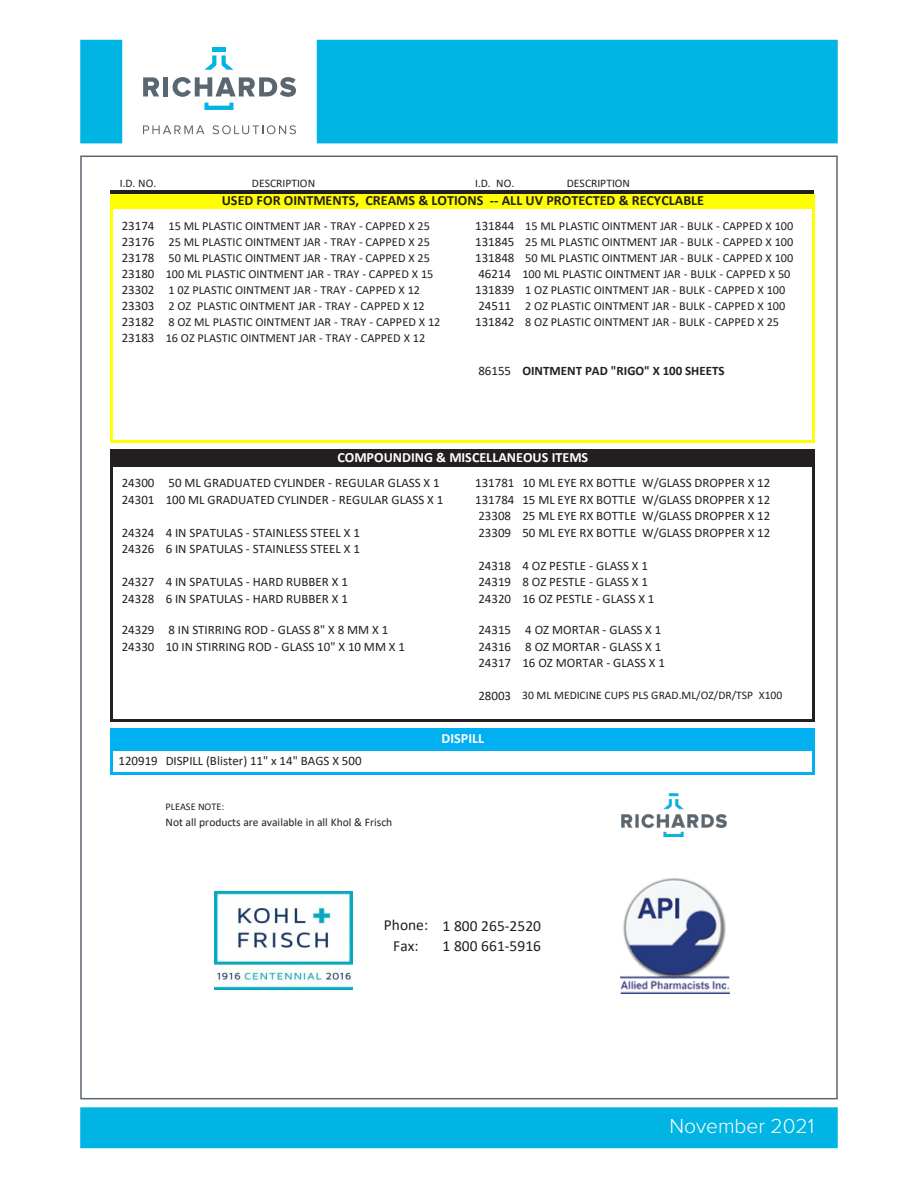
<style>
.page{position:relative;width:918px;height:1188px;background:#fff}
.page>*{position:absolute;margin:0;border:0;box-sizing:border-box;transform-origin:0 0}
.t1{font:300 21px "Proxima Nova";color:#fff}
.t2{font:15.45px/20px "Calibri";letter-spacing:.005em;color:#231f20}
.t3{font:700 14.1px "Calibri";color:#231f20}
.t4{font:700 14.1px "Calibri";color:#fff}
.t5{font:12.9px/16.5px "Calibri";color:#231f20}
.t6{font:700 12.9px "Calibri";color:#231f20}
.t7{font:12.3px "Calibri";color:#231f20}
.t8{font:11.55px "Calibri";color:#231f20}
.t9{font:10.2px "Calibri";color:#231f20}
.s1{font-size:12.9px}
.s2{font-weight:400}
</style>
<div class="page">
<div style="left:317px;top:40px;width:521px;height:103px;background:#00b4e3"></div>
<div style="left:80px;top:1107px;width:758px;height:41px;background:#00b4e3;border:2px solid #00b4e3"></div>
<hr style="left:212px;top:47px;width:14px;height:4px;background:#00b4e3">
<svg style="left:222px;top:55px;width:11px;height:15px"></svg>
<svg style="left:204px;top:55px;width:12px;height:15px"></svg>
<svg style="left:204px;top:103px;width:29px;height:7px"></svg>
<svg style="left:143px;top:77px;width:16px;height:19px"></svg>
<hr style="left:164px;top:77px;width:4px;height:19px;background:#5a6670">
<svg style="left:173px;top:77px;width:123px;height:20px"></svg>
<svg style="left:143px;top:125px;width:61px;height:9px"></svg>
<svg style="left:213px;top:125px;width:83px;height:9px"></svg>
<div style="left:80px;top:40px;width:42px;height:103px;background:#00b4e3;border:2px solid #00b4e3"></div>
<div style="left:112px;top:192px;width:701px;height:18px;background:#ff0"></div>
<div style="left:112px;top:209px;width:701px;height:9px;background:#fff"></div>
<div style="left:112px;top:450px;width:701px;height:16px;background:#231f20"></div>
<div style="left:112px;top:729px;width:701px;height:20px;background:#00b0f0"></div>
<hr style="left:110px;top:194px;width:3px;height:249px;background:#ff0">
<hr style="left:812px;top:194px;width:2px;height:249px;background:#ff0">
<hr style="left:110px;top:449px;width:3px;height:273px;background:#231f20">
<hr style="left:812px;top:452px;width:2px;height:270px;background:#231f20">
<hr style="left:110px;top:728px;width:3px;height:46px;background:#00b0f0">
<hr style="left:812px;top:730px;width:2px;height:44px;background:#00b0f0">
<hr style="left:110px;top:190px;width:704px;height:4px;background:#231f20">
<hr style="left:113px;top:440px;width:701px;height:3px;background:#ff0">
<hr style="left:113px;top:449px;width:701px;height:3px;background:#231f20">
<hr style="left:113px;top:719px;width:701px;height:3px;background:#231f20">
<hr style="left:113px;top:728px;width:701px;height:2px;background:#00b0f0">
<hr style="left:113px;top:748px;width:701px;height:3px;background:#00b0f0">
<hr style="left:113px;top:772px;width:701px;height:2px;background:#00b0f0">
<img style="left:621px;top:794px;width:105px;height:42px">
<img style="left:215px;top:891px;width:138px;height:98px">
<img style="left:620px;top:879px;width:110px;height:115px">
<p class="t8" style="left:120px;top:175px;width:38px">I.D. NO.</p>
<p class="t8" style="left:252px;top:175px;width:65px">DESCRIPTION</p>
<p class="t8" style="left:475px;top:175px;width:41px">I.D. NO.</p>
<p class="t8" style="left:567px;top:175px;width:65px">DESCRIPTION</p>
<p class="t7" style="left:122px;top:218px;width:310px"><span class="s1">23174</span> 15 ML PLASTIC OINTMENT JAR - TRAY - CAPPED X 25</p>
<p class="t7" style="left:475px;top:218px;width:320px"><span class="s1">131844</span> 15 ML PLASTIC OINTMENT JAR - BULK - CAPPED X 100</p>
<p class="t7" style="left:122px;top:234px;width:310px"><span class="s1">23176</span> 25 ML PLASTIC OINTMENT JAR - TRAY - CAPPED X 25</p>
<p class="t7" style="left:475px;top:234px;width:320px"><span class="s1">131845</span> 25 ML PLASTIC OINTMENT JAR - BULK - CAPPED X 100</p>
<p class="t7" style="left:122px;top:250px;width:310px"><span class="s1">23178</span> 50 ML PLASTIC OINTMENT JAR - TRAY - CAPPED X 25</p>
<p class="t7" style="left:475px;top:250px;width:320px"><span class="s1">131848</span> 50 ML PLASTIC OINTMENT JAR - BULK - CAPPED X 100</p>
<p class="t7" style="left:122px;top:266px;width:313px"><span class="s1">23180</span> 100 ML PLASTIC OINTMENT JAR - TRAY - CAPPED X 15</p>
<p class="t7" style="left:478px;top:266px;width:314px"><span class="s1">46214</span> 100 ML PLASTIC OINTMENT JAR - BULK - CAPPED X 50</p>
<p class="t7" style="left:122px;top:282px;width:300px"><span class="s1">23302</span> 1 0Z PLASTIC OINTMENT JAR - TRAY - CAPPED X 12</p>
<p class="t7" style="left:475px;top:282px;width:312px"><span class="s1">131839</span> 1 OZ PLASTIC OINTMENT JAR - BULK - CAPPED X 100</p>
<p class="t7" style="left:122px;top:298px;width:305px"><span class="s1">23303</span> 2 OZ PLASTIC OINTMENT JAR - TRAY - CAPPED X 12</p>
<p class="t7" style="left:478px;top:298px;width:308px"><span class="s1">24511</span> 2 OZ PLASTIC OINTMENT JAR - BULK - CAPPED X 100</p>
<p class="t7" style="left:122px;top:314px;width:320px"><span class="s1">23182</span> 8 OZ ML PLASTIC OINTMENT JAR - TRAY - CAPPED X 12</p>
<p class="t7" style="left:475px;top:314px;width:305px"><span class="s1">131842</span> 8 OZ PLASTIC OINTMENT JAR - BULK - CAPPED X 25</p>
<p class="t7" style="left:122px;top:329px;width:305px"><span class="s1">23183</span> 16 OZ PLASTIC OINTMENT JAR - TRAY - CAPPED X 12</p>
<p class="t6" style="left:478px;top:361px;width:248px"><span class="s2">86155</span> OINTMENT PAD "RIGO" X 100 SHEETS</p>
<p class="t3" style="left:222px;top:190px;width:484px">USED FOR OINTMENTS, CREAMS &amp; LOTIONS -- ALL UV PROTECTED &amp; RECYCLABLE</p>
<p class="t4" style="left:337px;top:448px;width:252px">COMPOUNDING &amp; MISCELLANEOUS ITEMS</p>
<p class="t5" style="left:122px;top:475px;width:319px">24300 50 ML GRADUATED CYLINDER - REGULAR GLASS X 1</p>
<p class="t5" style="left:475px;top:475px;width:297px">131781 10 ML EYE RX BOTTLE W/GLASS DROPPER X 12</p>
<p class="t5" style="left:122px;top:491px;width:323px">24301 100 ML GRADUATED CYLINDER - REGULAR GLASS X 1</p>
<p class="t5" style="left:475px;top:491px;width:297px">131784 15 ML EYE RX BOTTLE W/GLASS DROPPER X 12<br>23308 25 ML EYE RX BOTTLE W/GLASS DROPPER X 12</p>
<p class="t5" style="left:122px;top:524px;width:240px">24324 4 IN SPATULAS - STAINLESS STEEL X 1</p>
<p class="t5" style="left:478px;top:524px;width:293px">23309 50 ML EYE RX BOTTLE W/GLASS DROPPER X 12</p>
<p class="t5" style="left:122px;top:540px;width:240px">24326 6 IN SPATULAS - STAINLESS STEEL X 1</p>
<p class="t5" style="left:478px;top:557px;width:171px">24318 4 OZ PESTLE - GLASS X 1</p>
<p class="t5" style="left:122px;top:573px;width:228px">24327 4 IN SPATULAS - HARD RUBBER X 1</p>
<p class="t5" style="left:478px;top:573px;width:171px">24319 8 OZ PESTLE - GLASS X 1</p>
<p class="t5" style="left:122px;top:590px;width:228px">24328 6 IN SPATULAS - HARD RUBBER X 1</p>
<p class="t5" style="left:478px;top:590px;width:178px">24320 16 OZ PESTLE - GLASS X 1</p>
<p class="t5" style="left:122px;top:621px;width:268px">24329 8 IN STIRRING ROD - GLASS 8" X 8 MM X 1</p>
<p class="t5" style="left:478px;top:621px;width:185px">24315 4 OZ MORTAR - GLASS X 1</p>
<p class="t5" style="left:122px;top:638px;width:285px">24330 10 IN STIRRING ROD - GLASS 10" X 10 MM X 1</p>
<p class="t5" style="left:478px;top:638px;width:188px">24316 8 OZ MORTAR - GLASS X 1<br>24317 16 OZ MORTAR - GLASS X 1</p>
<p class="t8" style="left:478px;top:688px;width:305px"><span class="s1">28003</span> 30 ML MEDICINE CUPS PLS GRAD.ML/OZ/DR/TSP X100</p>
<p class="t5" style="left:119px;top:753px;width:245px">120919 DISPILL (Blister) 11" x 14" BAGS X 500</p>
<p class="t9" style="left:165px;top:799px;width:60px">PLEASE NOTE:</p>
<p class="t8" style="left:166px;top:814px;width:228px">Not all products are available in all Khol &amp; Frisch</p>
<p class="t4" style="left:442px;top:728px;width:44px">DISPILL</p>
<p class="t2" style="left:384px;top:915px;width:46px;text-align:center">Phone:<br>Fax:</p>
<p class="t2" style="left:443px;top:915px;width:100px">1 800 265-2520<br>1 800 661-5916</p>
<h1 class="t1" style="left:669px;top:1117px;width:146px">November 2021</h1>
</div>
